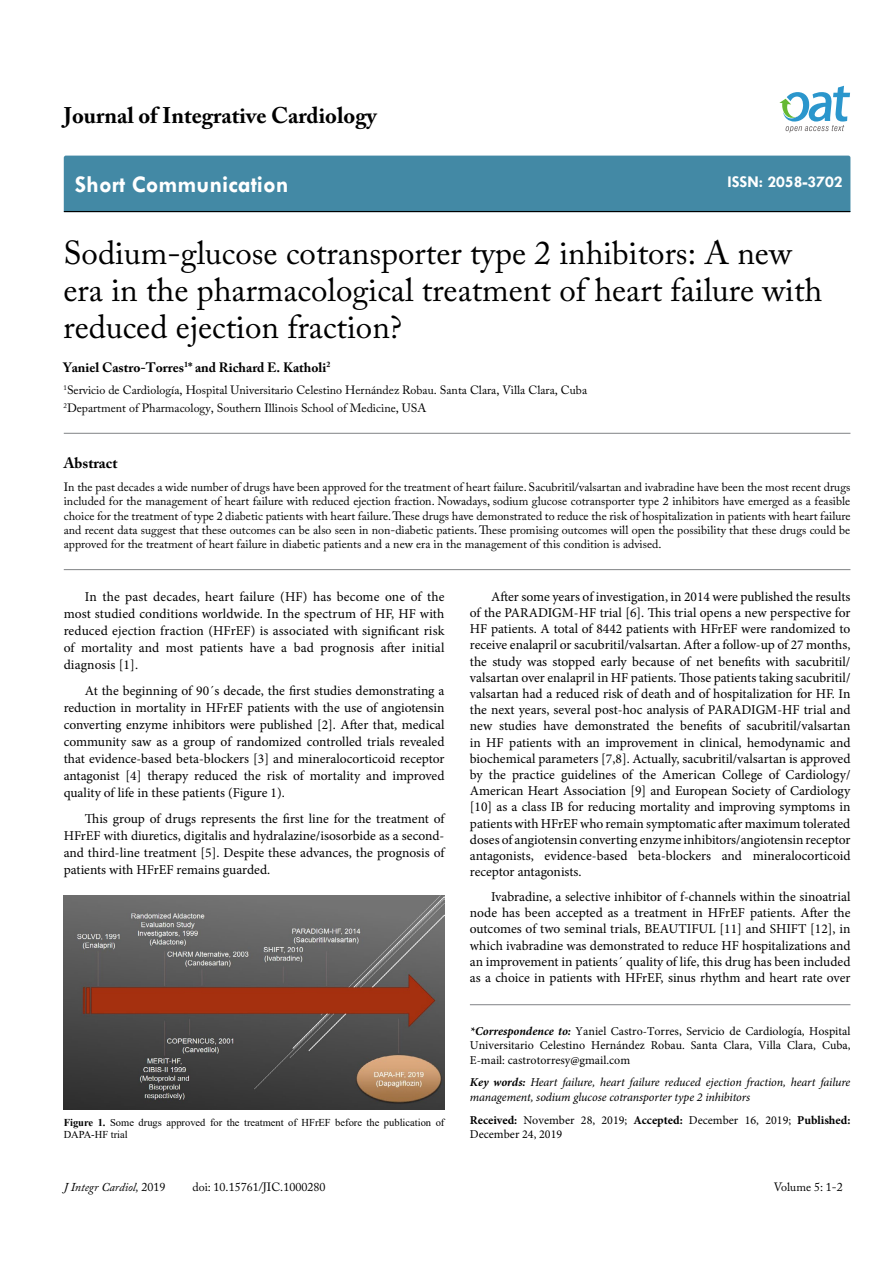
<style>
.page{position:relative;width:893px;height:1263px;background:#fff}
.page>*{position:absolute;margin:0;border:0;box-sizing:border-box;transform-origin:0 0}
.t1{font:33px/37.5px "Adobe Caslon Pro";color:#000}
.t2{font:700 24px "Tw Cen";color:#fff}
.t3{font:700 22.5px "Adobe Caslon Pro";color:#000}
.t4{font:700 16.5px "Tw Cen";color:#fff}
.t5{font:700 15px "Adobe Caslon Pro";color:#000}
.t6{font:13.5px/16.2px "Minion Pro";color:#000;text-align:justify}
.t7{font:700 13.5px "Adobe Caslon Pro";color:#000}
.t8{font:12px/14.4px "Adobe Caslon Pro";color:#000}
.t9{font:12px/14.4px "Minion Pro";color:#000;text-align:justify}
.t10{font:italic 12px/14.4px "Minion Pro";letter-spacing:-.01em;color:#000}
.t11{font:italic 12px "Adobe Caslon Pro";color:#000}
.t12{font:10.5px/12.6px "Times New Roman";color:#000}
.s1{font-weight:700}
.s2{font-weight:700;font-style:italic}
.s3{font-style:normal}
</style>
<div class="page">
<div style="left:64px;top:156px;width:786px;height:55px;background:#4389a5"></div>
<hr style="left:64px;top:211px;width:786px;height:1px;background:#000">
<svg style="left:779px;top:86px;width:71px;height:47px"></svg>
<hr style="left:64px;top:569px;width:786px;height:1px;background:#808285">
<hr style="left:64px;top:433px;width:786px;height:1px;background:#808285">
<hr style="left:470px;top:1004px;width:380px;height:1px;background:#808285">
<img style="left:64px;top:895px;width:380px;height:215px">
<h3 class="t3" style="left:64px;top:102px;width:314px">Journal of Integrative Cardiology</h3>
<h2 class="t2" style="left:75px;top:170px;width:215px">Short Communication</h2>
<p class="t4" style="left:727px;top:172px;width:117px">ISSN: 2058-3702</p>
<h1 class="t1" style="left:64px;top:233px;width:760px">Sodium-glucose cotransporter type 2 inhibitors: A new era in the pharmacological treatment of heart failure with reduced ejection fraction?</h1>
<p class="t7" style="left:64px;top:359px;width:268px">Yaniel Castro-Torres<sup>1</sup>* and Richard E. Katholi<sup>2</sup></p>
<p class="t8" style="left:64px;top:381px;width:525px;line-height:18px"><sup>1</sup>Servicio de Cardiología, Hospital Universitario Celestino Hernández Robau. Santa Clara, Villa Clara, Cuba<br><sup>2</sup>Department of Pharmacology, Southern Illinois School of Medicine, USA</p>
<p class="t5" style="left:64px;top:454px;width:55px">Abstract</p>
<p class="t8" style="left:64px;top:479px;width:788px;text-align:justify">In the past decades a wide number of drugs have been approved for the treatment of heart failure. Sacubritil/valsartan and ivabradine have been the most recent drugs included for the management of heart failure with reduced ejection fraction. Nowadays, sodium glucose cotransporter type 2 inhibitors have emerged as a feasible choice for the treatment of type 2 diabetic patients with heart failure. These drugs have demonstrated to reduce the risk of hospitalization in patients with heart failure and recent data suggest that these outcomes can be also seen in non-diabetic patients. These promising outcomes will open the possibility that these drugs could be approved for the treatment of heart failure in diabetic patients and a new era in the management of this condition is advised.</p>
<p class="t6" style="left:64px;top:588px;width:382px;line-height:17.1px;text-indent:21px">In the past decades, heart failure (HF) has become one of the most studied conditions worldwide. In the spectrum of HF, HF with reduced ejection fraction (HFrEF) is associated with significant risk of mortality and most patients have a bad prognosis after initial diagnosis [1].</p>
<p class="t6" style="left:64px;top:682px;width:382px;line-height:17.1px;text-indent:21px">At the beginning of 90´s decade, the first studies demonstrating a reduction in mortality in HFrEF patients with the use of angiotensin converting enzyme inhibitors were published [2]. After that, medical community saw as a group of randomized controlled trials revealed that evidence-based beta-blockers [3] and mineralocorticoid receptor antagonist [4] therapy reduced the risk of mortality and improved quality of life in these patients (Figure 1).</p>
<p class="t6" style="left:64px;top:810px;width:382px;line-height:17.1px;text-indent:21px">This group of drugs represents the first line for the treatment of HFrEF with diuretics, digitalis and hydralazine/isosorbide as a second&shy;and third-line treatment [5]. Despite these advances, the prognosis of patients with HFrEF remains guarded.</p>
<p class="t12" style="left:64px;top:1115px;width:382px"><span class="s1">Figure 1.</span> Some drugs approved for the treatment of HFrEF before the publication of<br>DAPA-HF trial</p>
<p class="t6" style="left:470px;top:588px;width:382px;text-indent:21px">After some years of investigation, in 2014 were published the results of the PARADIGM-HF trial [6]. This trial opens a new perspective for HF patients. A total of 8442 patients with HFrEF were randomized to receive enalapril or sacubritil/valsartan. After a follow-up of 27 months, the study was stopped early because of net benefits with sacubritil/ valsartan over enalapril in HF patients. Those patients taking sacubritil/ valsartan had a reduced risk of death and of hospitalization for HF. In the next years, several post-hoc analysis of PARADIGM-HF trial and new studies have demonstrated the benefits of sacubritil/valsartan in HF patients with an improvement in clinical, hemodynamic and biochemical parameters [7,8]. Actually, sacubritil/valsartan is approved by the practice guidelines of the American College of Cardiology/ American Heart Association [9] and European Society of Cardiology [10] as a class IB for reducing mortality and improving symptoms in patients with HFrEF who remain symptomatic after maximum tolerated doses of angiotensin converting enzyme inhibitors/angiotensin receptor antagonists, evidence-based beta-blockers and mineralocorticoid receptor antagonists.</p>
<p class="t6" style="left:470px;top:888px;width:382px;text-indent:21px">Ivabradine, a selective inhibitor of f-channels within the sinoatrial node has been accepted as a treatment in HFrEF patients. After the outcomes of two seminal trials, BEAUTIFUL [11] and SHIFT [12], in which ivabradine was demonstrated to reduce HF hospitalizations and an improvement in patients´ quality of life, this drug has been included as a choice in patients with HFrEF, sinus rhythm and heart rate over</p>
<p class="t9" style="left:470px;top:1024px;width:382px"><span class="s2">*Correspondence to:</span> Yaniel Castro-Torres, Servicio de Cardiología, Hospital Universitario Celestino Hernández Robau. Santa Clara, Villa Clara, Cuba, E-mail: castrotorresy@gmail.com</p>
<p class="t10" style="left:470px;top:1075px;width:382px"><span class="s1">Key words:</span> Heart failure, heart failure reduced ejection fraction, heart failure management, sodium glucose cotransporter type 2 inhibitors</p>
<p class="t9" style="left:470px;top:1113px;width:382px"><span class="s1">Received:</span> November 28, 2019; <span class="s1">Accepted:</span> December 16, 2019; <span class="s1">Published:<br></span>December 24, 2019</p>
<p class="t11" style="left:64px;top:1179px;width:103px">J Integr Cardiol, <span class="s3">2019</span></p>
<p class="t8" style="left:192px;top:1179px;width:134px">doi: 10.15761/JIC.1000280</p>
<p class="t8" style="left:774px;top:1180px;width:71px">Volume 5: 1-2</p>
</div>
